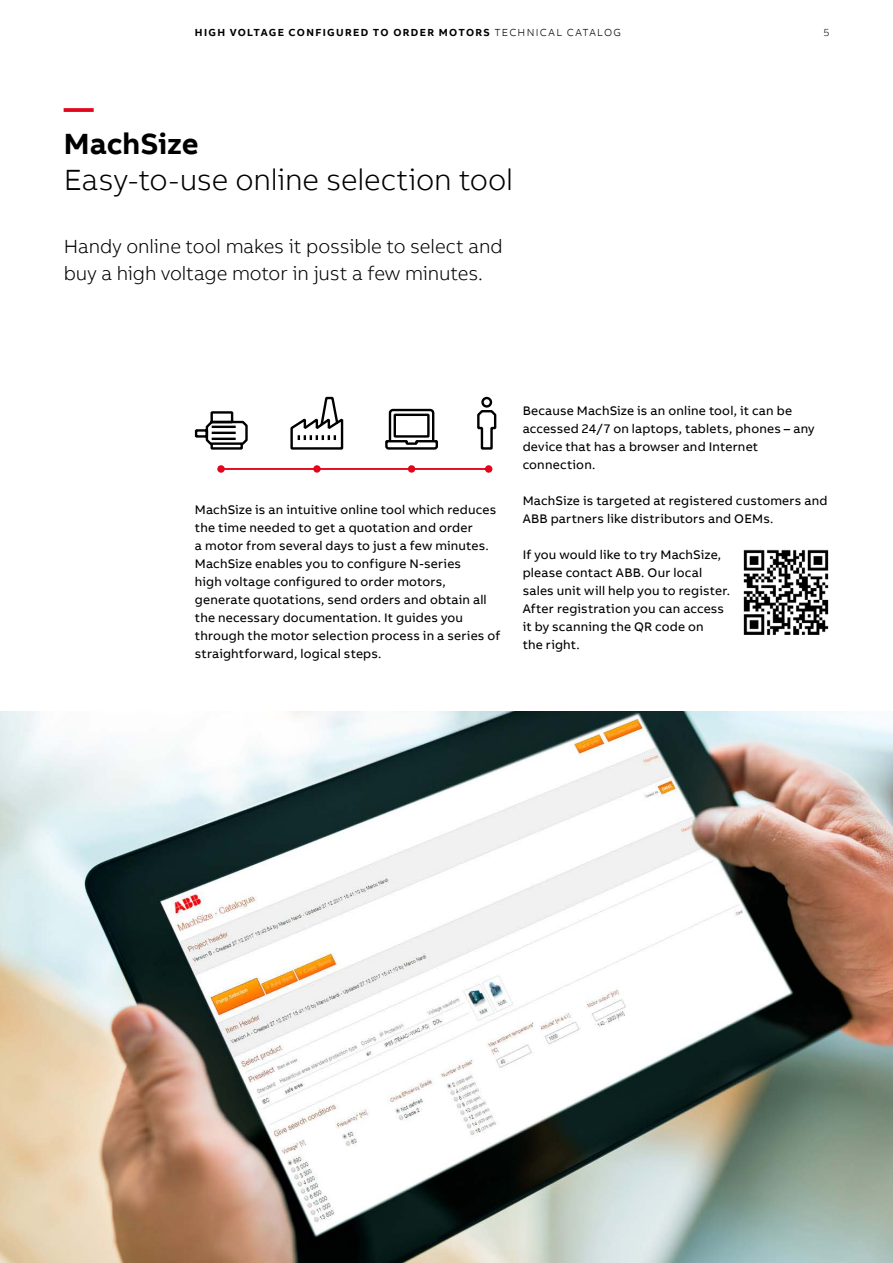
<style>
.page{position:relative;width:893px;height:1263px;background:#fff}
.page>*{position:absolute;margin:0;border:0;box-sizing:border-box;transform-origin:0 0}
.t1{font:300 30px "AB Bvoice";letter-spacing:-.005em;color:#000}
.t2{font:700 30px "AB Bvoice";color:#000}
.t3{font:700 30px "AB Bvoice";color:#e3051b}
.t4{font:300 19.5px/27px "AB Bvoice";letter-spacing:-.005em;color:#000}
.t5{font:12.75px/18px "AB Bvoice";letter-spacing:.015em;color:#000}
.t6{font:700 10.5px "AB Bvoice";letter-spacing:.125em;color:#000}
.t7{font:300 10.5px "AB Bvoice";color:#000}
.s1{font-weight:300}
</style>
<div class="page">
<img style="left:0;top:712px;width:893px;height:551px">
<svg style="left:194px;top:411px;width:54px;height:39px"></svg>
<svg style="left:290px;top:396px;width:54px;height:54px"></svg>
<svg style="left:385px;top:408px;width:53px;height:42px"></svg>
<svg style="left:477px;top:396px;width:20px;height:54px"></svg>
<hr style="left:221px;top:468px;width:268px;height:2px;background:#e3051b">
<div style="left:217px;top:465px;width:8px;height:8px;background:#e3051b;border-radius:50%"></div>
<div style="left:485px;top:465px;width:7px;height:8px;background:#e3051b;border-radius:50%"></div>
<div style="left:313px;top:465px;width:8px;height:8px;background:#e3051b;border-radius:50%"></div>
<div style="left:408px;top:465px;width:7px;height:8px;background:#e3051b;border-radius:50%"></div>
<img style="left:743px;top:549px;width:86px;height:86px">
<p class="t6" style="left:195px;top:25px;width:428px">HIGH VOLTAGE CONFIGURED TO ORDER MOTORS <span class="s1">TECHNICAL CATALOG</span></p>
<p class="t7" style="left:823px;top:26px;width:7px">5</p>
<h1 class="t3" style="left:64px;top:89px;width:31px">—</h1>
<h1 class="t2" style="left:64px;top:125px;width:136px">MachSize</h1>
<h1 class="t1" style="left:64px;top:162px;width:451px">Easy-to-use online selection tool</h1>
<h2 class="t4" style="left:64px;top:233px;width:440px">Handy online tool makes it possible to select and buy a high voltage motor in just a few minutes.</h2>
<p class="t5" style="left:195px;top:501px;width:307px">MachSize is an intuitive online tool which reduces the time needed to get a quotation and order<br>a motor from several days to just a few minutes.<br>MachSize enables you to configure N-series<br>high voltage configured to order motors, generate quotations, send orders and obtain all the necessary documentation. It guides you through the motor selection process in a series of straightforward, logical steps.</p>
<p class="t5" style="left:523px;top:402px;width:293px">Because MachSize is an online tool, it can be accessed 24/7 on laptops, tablets, phones – any device that has a browser and Internet connection.</p>
<p class="t5" style="left:523px;top:492px;width:306px">MachSize is targeted at registered customers and<br>ABB partners like distributors and OEMs.</p>
<p class="t5" style="left:523px;top:546px;width:209px">If you would like to try MachSize, please contact ABB. Our local sales unit will help you to register.<br>After registration you can access it by scanning the QR code on<br>the right.</p>
</div>
